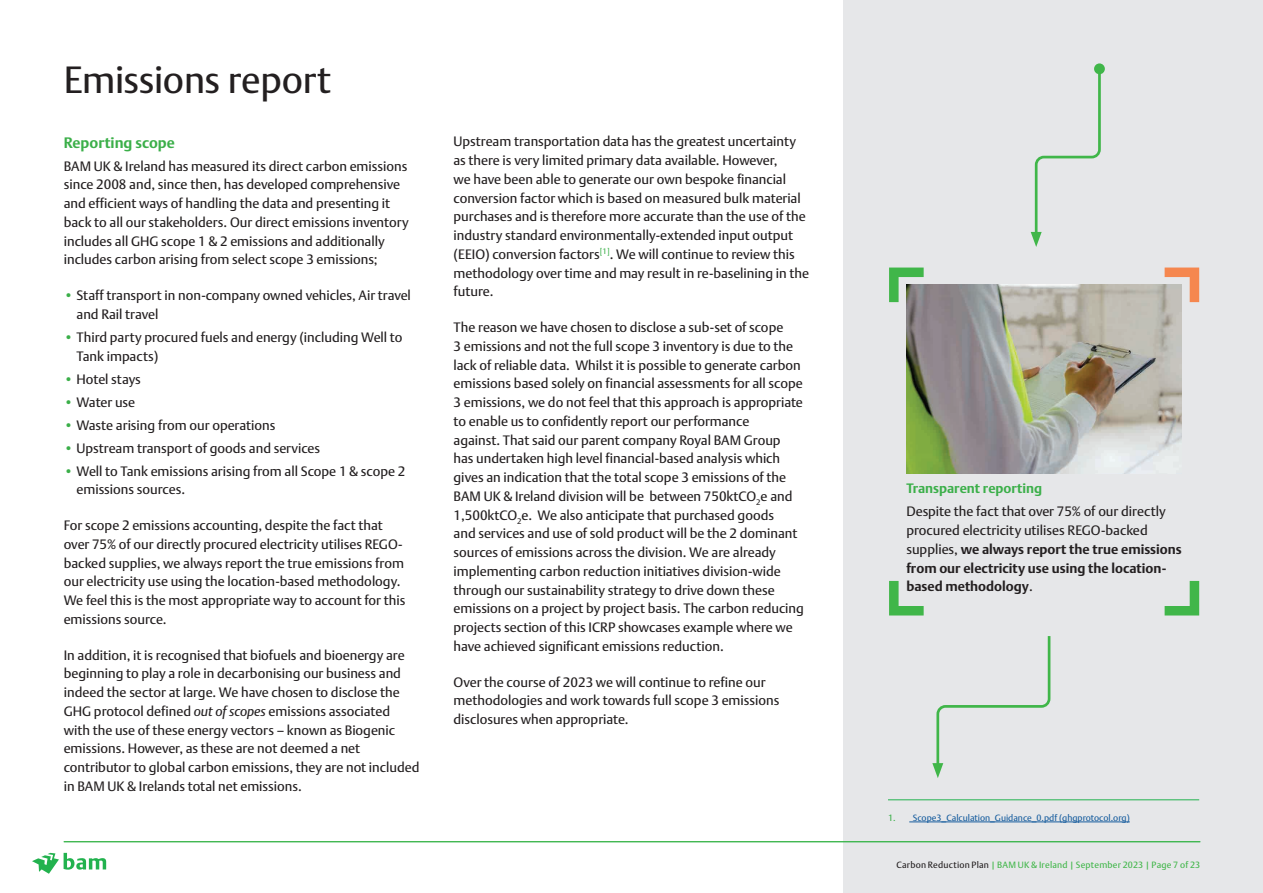
<style>
.page{position:relative;width:1263px;height:893px;background:#fff}
.page>*{position:absolute;margin:0;border:0;box-sizing:border-box;transform-origin:0 0}
.t1{font:37.5px "DTL Argo T";letter-spacing:-.01em;color:#231f20}
.t2{font:700 15px "DTL Argo T";color:#3baf49}
.t3{font:13.5px/18.8px "DTL Argo T";color:#231f20}
.t4{font:700 13.5px "DTL Argo T";color:#3baf49}
.t5{font:9px "DTL Argo T";letter-spacing:.02em;color:#40b649}
.t6{font:9px "DTL Argo T";color:#175d9e}
.s1{color:#3baf49}
.s2{font-style:italic}
.s3{font-weight:700}
.s4{color:#231f20}
</style>
<div class="page">
<div style="left:843px;top:0;width:420px;height:893px;background:#e6e7e9"></div>
<svg style="left:32px;top:853px;width:74px;height:21px"></svg>
<hr style="left:909px;top:822px;width:221px;height:1px;background:#175d9e">
<hr style="left:888px;top:799px;width:311px;height:1px;background:#22b24e">
<hr style="left:64px;top:841px;width:1136px;height:1px;background:#40b649">
<div style="left:1094px;top:63px;width:11px;height:11px;background:#40b649;border-radius:50%"></div>
<svg style="left:1031px;top:66px;width:71px;height:181px"></svg>
<img style="left:906px;top:285px;width:276px;height:189px">
<svg style="left:1164px;top:268px;width:35px;height:34px"></svg>
<svg style="left:889px;top:581px;width:35px;height:34px"></svg>
<svg style="left:1164px;top:581px;width:35px;height:34px"></svg>
<svg style="left:889px;top:268px;width:35px;height:34px"></svg>
<svg style="left:932px;top:636px;width:119px;height:142px"></svg>
<h1 class="t1" style="left:64px;top:57px;width:269px">Emissions report</h1>
<p class="t2" style="left:64px;top:133px;width:113px">Reporting scope</p>
<p class="t3" style="left:64px;top:156px;width:346px">BAM UK &amp; Ireland has measured its direct carbon emissions since 2008 and, since then, has developed comprehensive and efficient ways of handling the data and presenting it back to all our stakeholders. Our direct emissions inventory includes all GHG scope 1 &amp; 2 emissions and additionally includes carbon arising from select scope 3 emissions;</p>
<p class="t3" style="left:77px;top:286px;width:336px;text-indent:-13px"><span class="s1">•</span> Staff transport in non-company owned vehicles, Air travel and Rail travel</p>
<p class="t3" style="left:77px;top:328px;width:327px;text-indent:-13px"><span class="s1">•</span> Third party procured fuels and energy (including Well to<br>Tank impacts)</p>
<p class="t3" style="left:64px;top:369px;width:79px"><span class="s1">•</span> Hotel stays</p>
<p class="t3" style="left:64px;top:392px;width:73px"><span class="s1">•</span> Water use</p>
<p class="t3" style="left:64px;top:415px;width:213px"><span class="s1">•</span> Waste arising from our operations</p>
<p class="t3" style="left:64px;top:438px;width:258px"><span class="s1">•</span> Upstream transport of goods and services</p>
<p class="t3" style="left:77px;top:461px;width:330px;text-indent:-13px"><span class="s1">•</span> Well to Tank emissions arising from all Scope 1 &amp; scope 2 emissions sources.</p>
<p class="t3" style="left:64px;top:516px;width:343px">For scope 2 emissions accounting, despite the fact that over 75% of our directly procured electricity utilises REGO&shy;backed supplies, we always report the true emissions from our electricity use using the location-based methodology.<br>We feel this is the most appropriate way to account for this emissions source.</p>
<p class="t3" style="left:64px;top:645px;width:357px">In addition, it is recognised that biofuels and bioenergy are beginning to play a role in decarbonising our business and indeed the sector at large. We have chosen to disclose the GHG protocol defined <span class="s2">out of scopes</span> emissions associated with the use of these energy vectors – known as Biogenic emissions. However, as these are not deemed a net contributor to global carbon emissions, they are not included in BAM UK &amp; Irelands total net emissions.</p>
<p class="t3" style="left:454px;top:132px;width:357px">Upstream transportation data has the greatest uncertainty as there is very limited primary data available. However,<br>we have been able to generate our own bespoke financial conversion factor which is based on measured bulk material purchases and is therefore more accurate than the use of the industry standard environmentally-extended input output (EEIO) conversion factors<sup>[1]</sup>. We will continue to review this methodology over time and may result in re-baselining in the future.</p>
<p class="t3" style="left:454px;top:318px;width:352px">The reason we have chosen to disclose a sub-set of scope<br>3 emissions and not the full scope 3 inventory is due to the lack of reliable data. Whilst it is possible to generate carbon emissions based solely on financial assessments for all scope 3 emissions, we do not feel that this approach is appropriate to enable us to confidently report our performance<br>against. That said our parent company Royal BAM Group<br>has undertaken high level financial-based analysis which gives an indication that the total scope 3 emissions of the BAM UK &amp; Ireland division will be between 750ktCO<sub>2</sub>e and 1,500ktCO<sub>2</sub>e. We also anticipate that purchased goods<br>and services and use of sold product will be the 2 dominant sources of emissions across the division. We are already implementing carbon reduction initiatives division-wide through our sustainability strategy to drive down these emissions on a project by project basis. The carbon reducing projects section of this ICRP showcases example where we have achieved significant emissions reduction.</p>
<p class="t3" style="left:454px;top:672px;width:327px">Over the course of 2023 we will continue to refine our methodologies and work towards full scope 3 emissions disclosures when appropriate.</p>
<p class="t4" style="left:906px;top:480px;width:137px">Transparent reporting</p>
<p class="t3" style="left:906px;top:502px;width:277px">Despite the fact that over 75% of our directly procured electricity utilises REGO-backed supplies, <span class="s3">we always report the true emissions from our electricity use using the location&shy;based methodology</span>.</p>
<p class="t6" style="left:888px;top:812px;width:243px"><span class="s1">1.</span> Scope3_Calculation_Guidance_0.pdf (ghgprotocol.org)</p>
<p class="t5" style="left:896px;top:859px;width:305px"><span class="s4">Carbon Reduction Plan</span> | BAM UK &amp; Ireland | September 2023 | Page 7 of 23</p>
</div>
